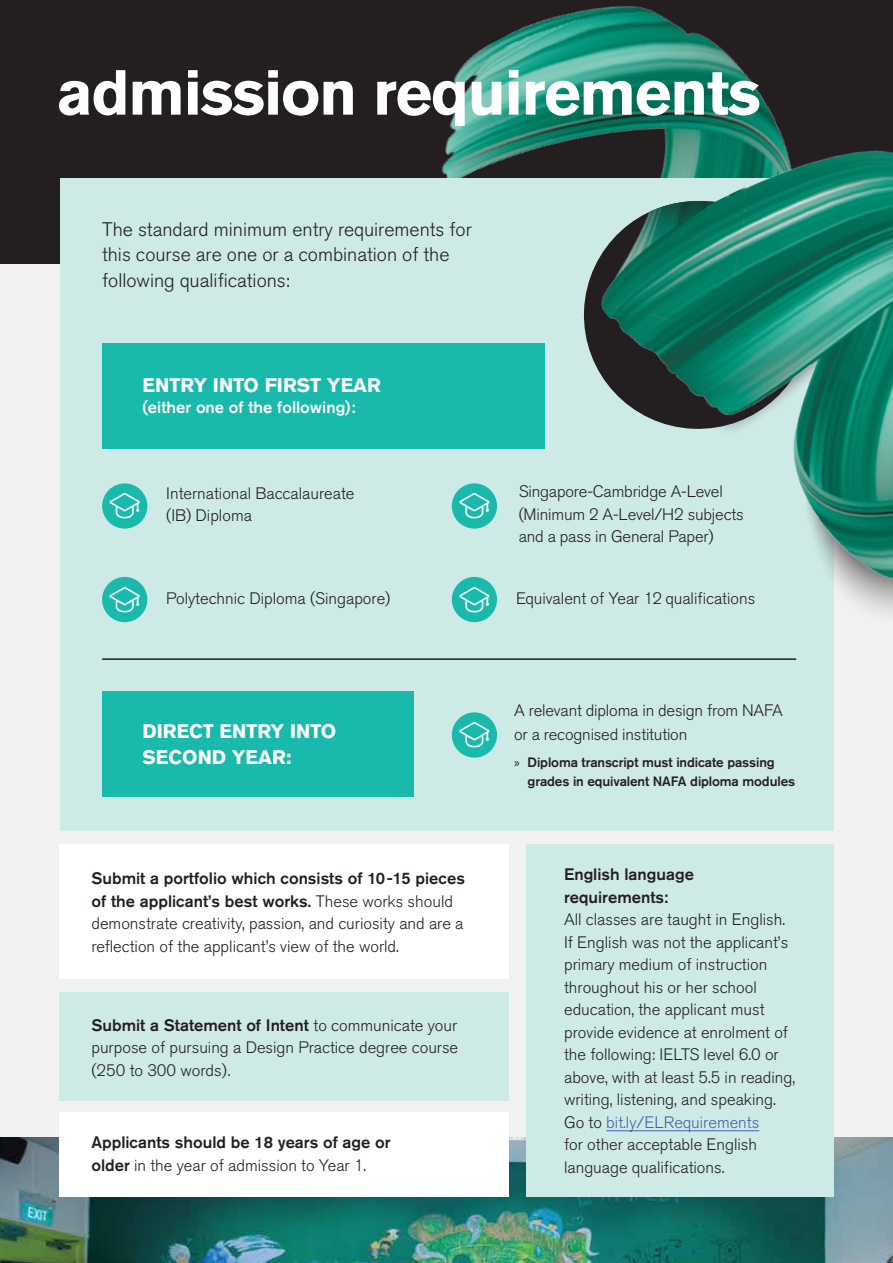
<style>
.page{position:relative;width:893px;height:1263px;background:#f1f1f1}
.page>*{position:absolute;margin:0;border:0;box-sizing:border-box;transform-origin:0 0}
.t1{font:700 63px "Akzidenz Grotesk BQ";letter-spacing:-.02em;color:#fff}
.t2{font:300 19.5px/25.5px "Akzidenz Grotesk BQ";color:#231f20}
.t3{font:700 19.5px/25.5px "Akzidenz Grotesk BQ";color:#fff}
.t4{font:300 16.5px/22.5px "Akzidenz Grotesk BQ";color:#231f20}
.t5{font:500 16.5px/22.5px "Akzidenz Grotesk BQ";color:#231f20}
.t6{font:500 16.5px "Akzidenz Grotesk BQ";color:#fff}
.t7{font:500 13.5px/19.5px "Akzidenz Grotesk BQ";letter-spacing:-.01em;color:#231f20}
.s1{font-weight:500}
.s2{font-weight:300}
.s3{font-family:"Myriad Pro";font-weight:400}
.s4{color:#4761ad}
</style>
<div class="page">
<img style="left:0;top:1138px;width:893px;height:125px">
<div style="left:0;top:0;width:893px;height:264px;background:#231f20"></div>
<img style="left:441px;top:6px;width:335px;height:172px">
<div style="left:60px;top:178px;width:773px;height:652px;background:#ceeae6"></div>
<div style="left:526px;top:844px;width:307px;height:353px;background:#ceeae6"></div>
<div style="left:60px;top:844px;width:449px;height:135px;background:#fff"></div>
<div style="left:60px;top:992px;width:449px;height:108px;background:#ceeae6"></div>
<hr style="left:606px;top:1130px;width:153px;height:1px;background:#4761ad">
<div style="left:102px;top:343px;width:442px;height:106px;background:#19baab"></div>
<div style="left:102px;top:691px;width:311px;height:106px;background:#19baab"></div>
<div style="left:452px;top:712px;width:45px;height:46px;background:#19baab;border-radius:50%"></div>
<div style="left:452px;top:577px;width:45px;height:45px;background:#19baab;border-radius:50%"></div>
<div style="left:452px;top:483px;width:45px;height:46px;background:#19baab;border-radius:50%"></div>
<div style="left:102px;top:577px;width:45px;height:45px;background:#19baab;border-radius:50%"></div>
<div style="left:102px;top:483px;width:45px;height:46px;background:#19baab;border-radius:50%"></div>
<hr style="left:102px;top:658px;width:694px;height:2px;background:#231f20">
<div style="left:60px;top:1113px;width:449px;height:84px;background:#fff"></div>
<img style="left:564px;top:123px;width:329px;height:606px">
<svg style="left:602px;top:200px;width:291px;height:451px"></svg>
<h1 class="t1" style="left:56px;top:56px;width:706px">admission requirements</h1>
<p class="t2" style="left:102px;top:217px;width:371px">The standard minimum entry requirements for this course are one or a combination of the following qualifications:</p>
<p class="t3" style="left:143px;top:373px;width:240px">ENTRY INTO FIRST YEAR</p>
<p class="t6" style="left:143px;top:397px;width:215px">(either one of the following):</p>
<p class="t4" style="left:166px;top:482px;width:190px">International Baccalaureate (IB) Diploma</p>
<p class="t4" style="left:166px;top:587px;width:226px">Polytechnic Diploma (Singapore)</p>
<p class="t3" style="left:143px;top:718px;width:195px">DIRECT ENTRY INTO<br>SECOND YEAR:</p>
<p class="t4" style="left:91px;top:867px;width:375px"><span class="s1">Submit a portfolio which consists of 10-15 pieces of the applicant’s best works.</span> These works should demonstrate creativity, passion, and curiosity and are a reflection of the applicant’s view of the world.</p>
<p class="t4" style="left:91px;top:1014px;width:368px;text-align:justify"><span class="s1">Submit a Statement of Intent</span> to communicate your purpose of pursuing a Design Practice degree course (250 to 300 words).</p>
<p class="t5" style="left:91px;top:1131px;width:301px">Applicants should be 18 years of age or older <span class="s2">in the year of admission to Year 1.</span></p>
<p class="t4" style="left:519px;top:480px;width:226px">Singapore-Cambridge A-Level (Minimum 2 A-Level/H2 subjects and a pass in General Paper)</p>
<p class="t4" style="left:516px;top:587px;width:241px">Equivalent of Year 12 qualifications</p>
<p class="t4" style="left:514px;top:699px;width:270px;line-height:24px">A relevant diploma in design from NAFA or a recognised institution</p>
<p class="t7" style="left:528px;top:752px;width:269px;text-indent:-14px"><span class="s3">»</span> Diploma transcript must indicate passing grades in equivalent NAFA diploma modules</p>
<p class="t5" style="left:564px;top:863px;width:131px">English language requirements:</p>
<p class="t4" style="left:564px;top:909px;width:233px">All classes are taught in English.<br>If English was not the applicant’s primary medium of instruction throughout his or her school education, the applicant must provide evidence at enrolment of the following: IELTS level 6.0 or above, with at least 5.5 in reading, writing, listening, and speaking.<br>Go to <span class="s4">bit.ly/ELRequirements<br></span>for other acceptable English language qualifications.</p>
</div>
